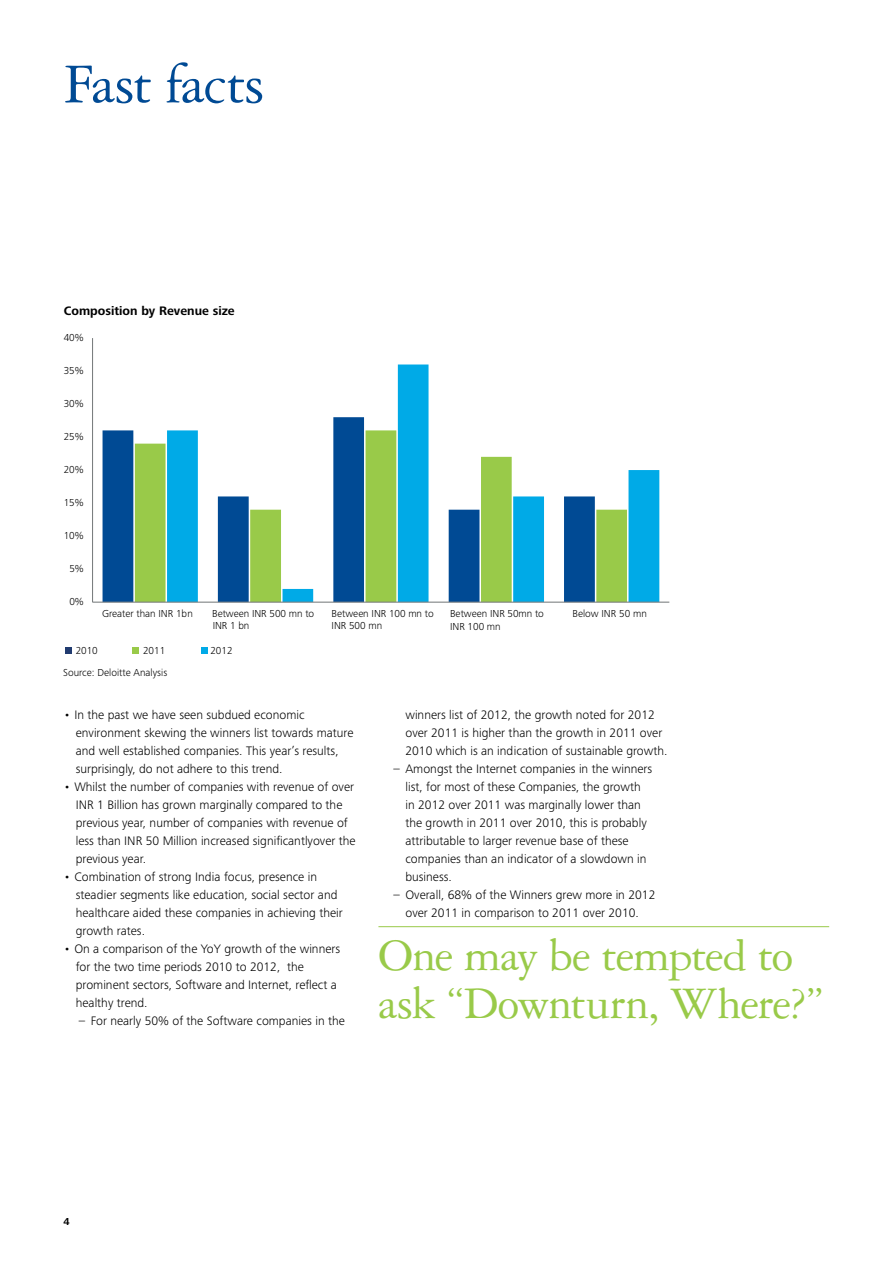
<style>
.page{position:relative;width:893px;height:1263px;background:#fff}
.page>*{position:absolute;margin:0;border:0;box-sizing:border-box;transform-origin:0 0}
.t1{font:60px "Garamond 3 LT Std";letter-spacing:-.02em;color:#004a94}
.t2{font:48px/48px "Garamond 3 LT Std";letter-spacing:-.025em;color:#99ca49}
.t3{font:300 12.75px/18px "Frutiger Next Pro";color:#000}
.t4{font:700 12.75px "Frutiger Next Pro";color:#000}
.t5{font:300 10.5px/11.2px "Frutiger Next Pro";letter-spacing:-.005em;color:#000}
.t6{font:700 10.5px "Frutiger Next Pro";color:#000}
</style>
<div class="page">
<hr style="left:378px;top:926px;width:451px;height:1px;background:#99ca49">
<svg style="left:103px;top:430px;width:32px;height:172px;background:#0d5398"></svg>
<svg style="left:135px;top:443px;width:32px;height:159px;background:#9dcc52"></svg>
<svg style="left:167px;top:364px;width:492px;height:238px"></svg>
<hr style="left:92px;top:338px;width:1px;height:264px;background:#7b7f80">
<hr style="left:93px;top:602px;width:576px;height:1px;background:#7b7f80">
<div style="left:65px;top:647px;width:7px;height:7px;background:#213b70"></div>
<div style="left:132px;top:647px;width:7px;height:7px;background:#99ca49"></div>
<div style="left:201px;top:647px;width:7px;height:7px;background:#00aae7"></div>
<h1 class="t1" style="left:64px;top:52px;width:202px">Fast facts</h1>
<p class="t4" style="left:64px;top:304px;width:172px">Composition by Revenue size</p>
<p class="t5" style="left:64px;top:332px;width:22px">40%</p>
<p class="t5" style="left:64px;top:365px;width:22px">35%</p>
<p class="t5" style="left:64px;top:398px;width:22px">30%</p>
<p class="t5" style="left:64px;top:431px;width:22px">25%</p>
<p class="t5" style="left:64px;top:464px;width:22px">20%</p>
<p class="t5" style="left:64px;top:497px;width:22px">15%</p>
<p class="t5" style="left:64px;top:530px;width:22px">10%</p>
<p class="t5" style="left:69px;top:563px;width:16px">5%</p>
<p class="t5" style="left:69px;top:596px;width:16px">0%</p>
<p class="t5" style="left:102px;top:608px;width:92px">Greater than INR 1bn</p>
<p class="t5" style="left:212px;top:608px;width:104px">Between INR 500 mn to<br>INR 1 bn</p>
<p class="t5" style="left:332px;top:608px;width:104px">Between INR 100 mn to<br>INR 500 mn</p>
<p class="t5" style="left:450px;top:608px;width:95px;line-height:12.8px">Between INR 50mn to<br>INR 100 mn</p>
<p class="t5" style="left:573px;top:608px;width:76px">Below INR 50 mn</p>
<p class="t5" style="left:76px;top:645px;width:24px">2010</p>
<p class="t5" style="left:143px;top:645px;width:24px">2011</p>
<p class="t5" style="left:210px;top:645px;width:24px">2012</p>
<p class="t5" style="left:63px;top:667px;width:106px">Source: Deloitte Analysis</p>
<p class="t3" style="left:76px;top:705px;width:279px;text-indent:-12px">• In the past we have seen subdued economic environment skewing the winners list towards mature and well established companies. This year’s results, surprisingly, do not adhere to this trend.</p>
<p class="t3" style="left:76px;top:777px;width:281px;text-indent:-12px">• Whilst the number of companies with revenue of over INR 1 Billion has grown marginally compared to the previous year, number of companies with revenue of less than INR 50 Million increased significantlyover the previous year.</p>
<p class="t3" style="left:76px;top:867px;width:268px;text-indent:-12px">• Combination of strong India focus, presence in steadier segments like education, social sector and healthcare aided these companies in achieving their growth rates.</p>
<p class="t3" style="left:76px;top:939px;width:266px;text-indent:-12px">• On a comparison of the YoY growth of the winners for the two time periods 2010 to 2012, the prominent sectors, Software and Internet, reflect a healthy trend.</p>
<p class="t3" style="left:79px;top:1011px;width:268px">– For nearly 50% of the Software companies in the</p>
<p class="t3" style="left:405px;top:705px;width:264px">winners list of 2012, the growth noted for 2012 over 2011 is higher than the growth in 2011 over<br>2010 which is an indication of sustainable growth.</p>
<p class="t3" style="left:405px;top:759px;width:248px;text-indent:-12px">– Amongst the Internet companies in the winners list, for most of these Companies, the growth in 2012 over 2011 was marginally lower than the growth in 2011 over 2010, this is probably attributable to larger revenue base of these companies than an indicator of a slowdown in business.</p>
<p class="t3" style="left:393px;top:885px;width:263px;text-align:center">– Overall, 68% of the Winners grew more in 2012 over 2011 in comparison to 2011 over 2010.</p>
<h2 class="t2" style="left:378px;top:932px;width:447px">One may be tempted to ask “Downturn, Where?”</h2>
<p class="t6" style="left:63px;top:1215px;width:8px">4</p>
</div>
